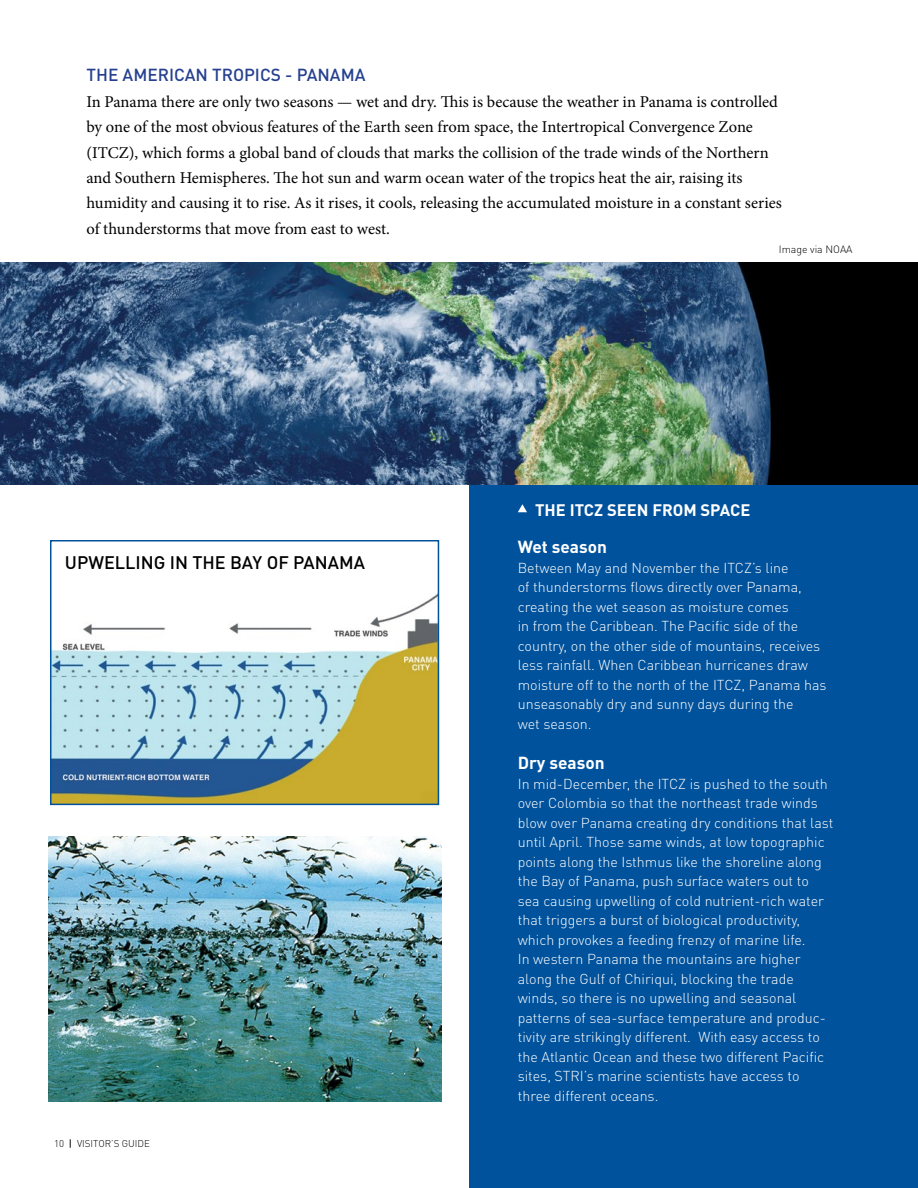
<style>
.page{position:relative;width:918px;height:1188px;background:#fff}
.page>*{position:absolute;margin:0;border:0;box-sizing:border-box;transform-origin:0 0}
.t1{font:500 18px "DIN Pro";color:#000}
.t2{font:500 17.25px "DIN Pro";color:#25408f}
.t3{font:700 17.25px "DIN Pro";color:#fff}
.t4{font:16.5px/25.5px "Minion Pro";letter-spacing:-.005em;color:#000}
.t5{font:700 16.5px "DIN Pro";color:#fff}
.t6{font:300 14.25px/19.5px "DIN Pro";color:#fff}
.t7{font:300 10.5px "DIN Pro";color:#000}
.t8{font:300 9.75px "DIN Pro";color:#000}
.s1{font-weight:500}
</style>
<div class="page">
<div style="left:470px;top:443px;width:448px;height:745px;background:#00529c"></div>
<img style="left:0;top:262px;width:918px;height:223px">
<svg style="left:518px;top:504px;width:9px;height:8px"></svg>
<img style="left:53px;top:594px;width:383px;height:208px">
<div style="left:50px;top:540px;width:389px;height:265px;border:2px solid #00529c"></div>
<img style="left:49px;top:836px;width:393px;height:266px">
<p class="t2" style="left:86px;top:61px;width:281px">THE AMERICAN TROPICS - PANAMA</p>
<p class="t4" style="left:86px;top:89px;width:697px">In Panama there are only two seasons — wet and dry. This is because the weather in Panama is controlled by one of the most obvious features of the Earth seen from space, the Intertropical Convergence Zone (ITCZ), which forms a global band of clouds that marks the collision of the trade winds of the Northern and Southern Hemispheres. The hot sun and warm ocean water of the tropics heat the air, raising its humidity and causing it to rise. As it rises, it cools, releasing the accumulated moisture in a constant series of thunderstorms that move from east to west.</p>
<p class="t1" style="left:65px;top:547px;width:302px">UPWELLING IN THE BAY OF PANAMA</p>
<p class="t8" style="left:54px;top:1135px;width:98px">10 <span class="s1">|</span> VISITOR’S GUIDE</p>
<p class="t7" style="left:779px;top:242px;width:75px">Image via NOAA</p>
<p class="t5" style="left:535px;top:497px;width:217px">THE ITCZ SEEN FROM SPACE</p>
<p class="t3" style="left:518px;top:533px;width:91px">Wet season</p>
<p class="t6" style="left:518px;top:557px;width:310px">Between May and November the ITCZ’s line<br>of thunderstorms flows directly over Panama, creating the wet season as moisture comes<br>in from the Caribbean. The Pacific side of the country, on the other side of mountains, receives less rainfall. When Caribbean hurricanes draw moisture off to the north of the ITCZ, Panama has unseasonably dry and sunny days during the<br>wet season.</p>
<p class="t3" style="left:518px;top:749px;width:88px">Dry season</p>
<p class="t6" style="left:518px;top:773px;width:317px">In mid-December, the ITCZ is pushed to the south over Colombia so that the northeast trade winds blow over Panama creating dry conditions that last until April. Those same winds, at low topographic points along the Isthmus like the shoreline along the Bay of Panama, push surface waters out to sea causing upwelling of cold nutrient-rich water that triggers a burst of biological productivity, which provokes a feeding frenzy of marine life.<br>In western Panama the mountains are higher along the Gulf of Chiriqui, blocking the trade winds, so there is no upwelling and seasonal patterns of sea-surface temperature and produc&shy;tivity are strikingly different. With easy access to the Atlantic Ocean and these two different Pacific sites, STRI’s marine scientists have access to three different oceans.</p>
</div>
